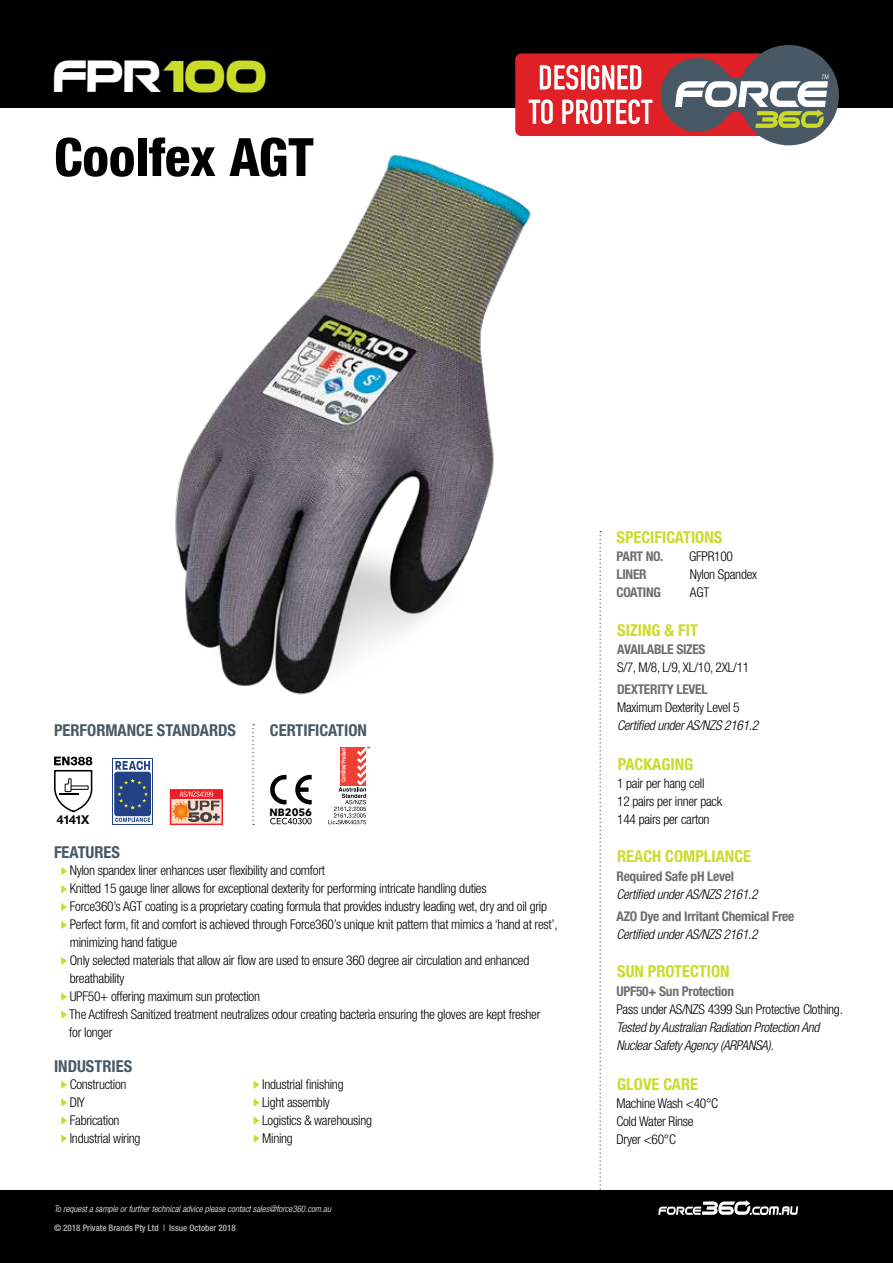
<style>
.page{position:relative;width:893px;height:1263px;background:#fff}
.page>*{position:absolute;margin:0;border:0;box-sizing:border-box;transform-origin:0 0}
.t1{font:800 condensed 52.95px "Helvetica Neue LT Pro";color:#000}
.t2{font:35.55px "Font 360";color:#fff}
.t3{font:700 condensed 16.5px "Helvetica Neue LT Pro";color:#cbdb2a}
.t4{font:700 condensed 16.5px "Helvetica Neue LT Pro";color:#485865}
.t5{font:300 condensed 13.5px/18px "Helvetica Neue LT Pro";letter-spacing:-.02em;color:#000}
.t6{font:italic 300 condensed 13.5px/18px "Helvetica Neue LT Pro";letter-spacing:-.02em;color:#000}
.t7{font:700 condensed 13.5px "Helvetica Neue LT Pro";letter-spacing:-.02em;color:#6d6e71}
.t8{font:700 12.3px "Helvetica Neue LT Pro";letter-spacing:-.06em;color:#000}
.t9{font:700 10.5px "Avenir Next";color:#000}
.t10{font:italic 300 condensed 9px "Helvetica Neue LT Pro";color:#fff}
.t11{font:500 condensed 9px "Helvetica Neue LT Pro";color:#bcbec0}
.s1{color:#cbdb2a}
</style>
<div class="page">
<img style="left:175px;top:132px;width:356px;height:594px">
<svg style="left:599px;top:531px;width:2px;height:659px"></svg>
<svg style="left:252px;top:724px;width:2px;height:101px"></svg>
<svg style="left:61px;top:867px;width:6px;height:8px"></svg>
<svg style="left:61px;top:885px;width:6px;height:8px"></svg>
<svg style="left:61px;top:903px;width:6px;height:8px"></svg>
<svg style="left:61px;top:921px;width:6px;height:8px"></svg>
<svg style="left:61px;top:957px;width:6px;height:8px"></svg>
<svg style="left:61px;top:992px;width:6px;height:9px"></svg>
<svg style="left:61px;top:1010px;width:6px;height:9px"></svg>
<svg style="left:61px;top:1080px;width:6px;height:9px"></svg>
<svg style="left:61px;top:1098px;width:6px;height:9px"></svg>
<svg style="left:61px;top:1116px;width:6px;height:9px"></svg>
<svg style="left:61px;top:1134px;width:6px;height:9px"></svg>
<svg style="left:254px;top:1080px;width:5px;height:9px"></svg>
<svg style="left:254px;top:1098px;width:5px;height:9px"></svg>
<svg style="left:254px;top:1116px;width:5px;height:9px"></svg>
<svg style="left:254px;top:1134px;width:5px;height:9px"></svg>
<div style="left:0;top:0;width:893px;height:108px;background:#000"></div>
<div style="left:515px;top:53px;width:283px;height:83px;background:#df2027;border-radius:6px"></div>
<svg style="left:540px;top:65px;width:38px;height:25px"></svg>
<hr style="left:581px;top:65px;width:3px;height:24px;background:#fff">
<svg style="left:588px;top:65px;width:53px;height:25px"></svg>
<svg style="left:529px;top:99px;width:24px;height:25px"></svg>
<svg style="left:562px;top:99px;width:90px;height:25px"></svg>
<svg style="left:660px;top:45px;width:179px;height:100px"></svg>
<div style="left:0;top:1190px;width:893px;height:73px;background:#000"></div>
<svg style="left:658px;top:1200px;width:140px;height:15px"></svg>
<svg style="left:54px;top:757px;width:39px;height:56px"></svg>
<svg style="left:270px;top:818px;width:42px;height:6px"></svg>
<svg style="left:270px;top:775px;width:16px;height:29px"></svg>
<svg style="left:295px;top:775px;width:17px;height:29px"></svg>
<svg style="left:112px;top:758px;width:41px;height:66px"></svg>
<svg style="left:113px;top:759px;width:39px;height:64px"></svg>
<svg style="left:115px;top:761px;width:35px;height:9px"></svg>
<svg style="left:115px;top:817px;width:35px;height:5px"></svg>
<div style="left:114px;top:772px;width:37px;height:44px;background:#214286;border-radius:3px"></div>
<svg style="left:117px;top:779px;width:31px;height:30px"></svg>
<div style="left:170px;top:789px;width:53px;height:36px;background:#fdddce"></div>
<div style="left:170px;top:790px;width:53px;height:9px;background:#ed1d24"></div>
<svg style="left:172px;top:791px;width:48px;height:31px"></svg>
<div style="left:170px;top:789px;width:53px;height:36px;border:1px solid #ed1d24"></div>
<svg style="left:328px;top:747px;width:42px;height:77px"></svg>
<h2 class="t2" style="left:54px;top:59px;width:215px">fpr<span class="s1">100</span></h2>
<h1 class="t1" style="left:54px;top:124px;width:261px">Coolfex AGT</h1>
<p class="t4" style="left:54px;top:720px;width:184px">PERFORMANCE STANDARDS</p>
<p class="t8" style="left:57px;top:812px;width:34px">4141X</p>
<p class="t4" style="left:54px;top:842px;width:68px">FEATURES</p>
<p class="t4" style="left:270px;top:720px;width:99px">CERTIFICATION</p>
<p class="t9" style="left:269px;top:803px;width:44px">NB2056</p>
<p class="t5" style="left:69px;top:861px;width:490px">Nylon spandex liner enhances user flexibility and comfort<br>Knitted 15 gauge liner allows for exceptional dexterity for performing intricate handling duties<br>Force360’s AGT coating is a proprietary coating formula that provides industry leading wet, dry and oil grip Perfect form, fit and comfort is achieved through Force360’s unique knit pattern that mimics a ‘hand at rest’, minimizing hand fatigue<br>Only selected materials that allow air flow are used to ensure 360 degree air circulation and enhanced breathability<br>UPF50+ offering maximum sun protection<br>The Actifresh Sanitized treatment neutralizes odour creating bacteria ensuring the gloves are kept fresher<br>for longer</p>
<p class="t5" style="left:70px;top:1075px;width:72px">Construction<br>DIY<br>Fabrication<br>Industrial wiring</p>
<p class="t5" style="left:262px;top:1075px;width:111px">Industrial finishing<br>Light assembly<br>Logistics &amp; warehousing<br>Mining</p>
<p class="t4" style="left:54px;top:1056px;width:80px">INDUSTRIES</p>
<p class="t10" style="left:54px;top:1203px;width:278px">To request a sample or further technical advice please contact sales@force360.com.au</p>
<p class="t11" style="left:54px;top:1222px;width:183px">© 2018 Private Brands Pty Ltd | Issue October 2018</p>
<p class="t3" style="left:616px;top:527px;width:107px">SPECIFICATIONS</p>
<p class="t7" style="left:616px;top:548px;width:48px">PART NO.</p>
<p class="t5" style="left:689px;top:547px;width:45px">GFPR100</p>
<p class="t7" style="left:616px;top:566px;width:32px">LINER</p>
<p class="t5" style="left:690px;top:565px;width:69px">Nylon Spandex</p>
<p class="t7" style="left:616px;top:583px;width:46px">COATING</p>
<p class="t5" style="left:690px;top:583px;width:21px">AGT</p>
<p class="t3" style="left:617px;top:620px;width:82px">SIZING &amp; FIT</p>
<p class="t7" style="left:617px;top:641px;width:90px">AVAILABLE SIZES</p>
<p class="t5" style="left:617px;top:658px;width:134px">S/7, M/8, L/9, XL/10, 2XL/11</p>
<p class="t7" style="left:617px;top:681px;width:92px">DEXTERITY LEVEL</p>
<p class="t5" style="left:617px;top:698px;width:124px">Maximum Dexterity Level 5</p>
<p class="t6" style="left:617px;top:717px;width:143px">Certified under AS/NZS 2161.2</p>
<p class="t3" style="left:618px;top:754px;width:77px">PACKAGING</p>
<p class="t5" style="left:617px;top:774px;width:107px">1 pair per hang cell<br>12 pairs per inner pack<br>144 pairs per carton</p>
<p class="t3" style="left:617px;top:846px;width:135px">REACH COMPLIANCE</p>
<p class="t7" style="left:616px;top:868px;width:119px">Required Safe pH Level</p>
<p class="t6" style="left:616px;top:886px;width:143px">Certified under AS/NZS 2161.2</p>
<p class="t7" style="left:616px;top:908px;width:180px">AZO Dye and Irritant Chemical Free</p>
<p class="t6" style="left:616px;top:926px;width:143px">Certified under AS/NZS 2161.2</p>
<p class="t3" style="left:617px;top:961px;width:114px">SUN PROTECTION</p>
<p class="t7" style="left:616px;top:983px;width:119px">UPF50+ Sun Protection</p>
<p class="t5" style="left:616px;top:1000px;width:228px">Pass under AS/NZS 4399 Sun Protective Clothing.</p>
<p class="t6" style="left:616px;top:1018px;width:205px">Tested by Australian Radiation Protection And<br>Nuclear Safety Agency (ARPANSA).</p>
<p class="t3" style="left:617px;top:1074px;width:82px">GLOVE CARE</p>
<p class="t5" style="left:616px;top:1094px;width:103px">Machine Wash &lt;40°C<br>Cold Water Rinse<br>Dryer &lt;60°C</p>
</div>
